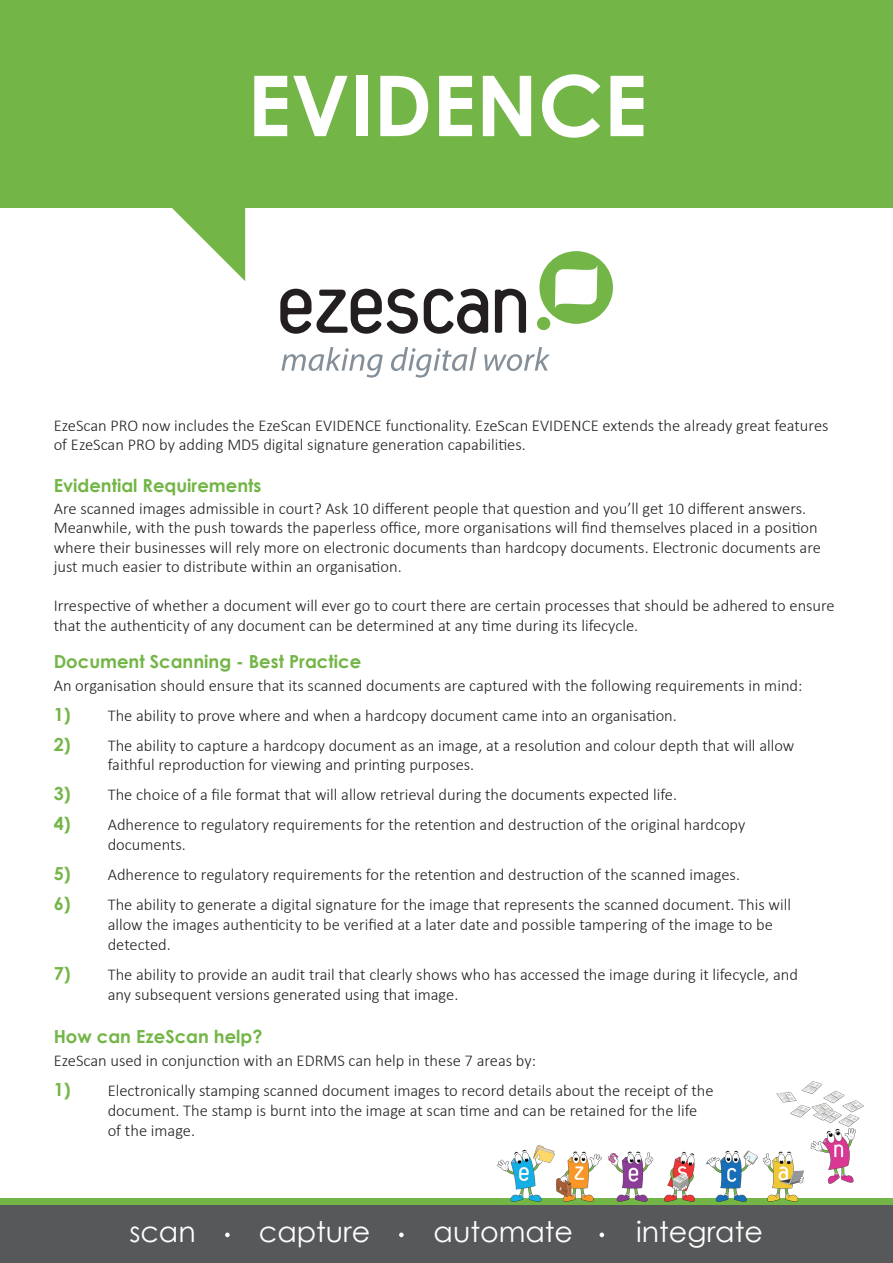
<style>
.page{position:relative;width:893px;height:1263px;background:#fff}
.page>*{position:absolute;margin:0;border:0;box-sizing:border-box;transform-origin:0 0}
.t1{font:700 84px "Century Gothic";color:#fff}
.t2{font:28.5px "Century Gothic";color:#fff}
.t3{font:700 18px "Century Gothic";color:#73b546}
.t4{font:300 16.5px/19.5px "Calibri";color:#231f20}
.s1{font-family:"Century Gothic";font-weight:700;font-size:18px;color:#73b546}
</style>
<div class="page">
<div style="left:0;top:0;width:893px;height:208px;background:#73b546"></div>
<svg style="left:172px;top:208px;width:73px;height:73px"></svg>
<svg style="left:280px;top:289px;width:138px;height:45px"></svg>
<svg style="left:424px;top:289px;width:64px;height:45px"></svg>
<svg style="left:495px;top:289px;width:31px;height:44px"></svg>
<div style="left:539px;top:251px;width:74px;height:73px;background:#73b546;border-radius:50%"></div>
<div style="left:537px;top:317px;width:13px;height:13px;background:#73b546;border-radius:50%"></div>
<svg style="left:555px;top:266px;width:42px;height:42px"></svg>
<svg style="left:281px;top:347px;width:102px;height:31px"></svg>
<svg style="left:391px;top:347px;width:86px;height:31px"></svg>
<svg style="left:484px;top:347px;width:66px;height:24px"></svg>
<div style="left:0;top:1198px;width:893px;height:10px;background:#73b546"></div>
<div style="left:0;top:1205px;width:893px;height:58px;background:#57585a"></div>
<svg style="left:225px;top:1232px;width:5px;height:5px"></svg>
<svg style="left:399px;top:1232px;width:5px;height:5px"></svg>
<svg style="left:600px;top:1232px;width:4px;height:5px"></svg>
<img style="left:497px;top:1081px;width:367px;height:121px">
<p class="t1" style="left:247px;top:53px;width:401px">EVIDENCE</p>
<p class="t4" style="left:54px;top:415px;width:776px">EzeScan PRO now includes the EzeScan EVIDENCE functionality. EzeScan EVIDENCE extends the already great features of EzeScan PRO by adding MD5 digital signature generation capabilities.</p>
<p class="t3" style="left:54px;top:474px;width:209px">Evidential Requirements</p>
<p class="t4" style="left:54px;top:498px;width:754px">Are scanned images admissible in court? Ask 10 different people that question and you’ll get 10 different answers.</p>
<p class="t4" style="left:54px;top:518px;width:769px">Meanwhile, with the push towards the paperless office, more organisations will find themselves placed in a position where their businesses will rely more on electronic documents than hardcopy documents. Electronic documents are just much easier to distribute within an organisation.</p>
<p class="t4" style="left:54px;top:596px;width:782px">Irrespective of whether a document will ever go to court there are certain processes that should be adhered to ensure that the authenticity of any document can be determined at any time during its lifecycle.</p>
<p class="t3" style="left:54px;top:650px;width:309px">Document Scanning - Best Practice</p>
<p class="t4" style="left:54px;top:675px;width:750px">An organisation should ensure that its scanned documents are captured with the following requirements in mind:</p>
<p class="t4" style="left:54px;top:705px;width:625px"><span class="s1">1)</span> The ability to prove where and when a hardcopy document came into an organisation.</p>
<p class="t4" style="left:108px;top:735px;width:688px;text-indent:-54px"><span class="s1">2)</span> The ability to capture a hardcopy document as an image, at a resolution and colour depth that will allow faithful reproduction for viewing and printing purposes.</p>
<p class="t4" style="left:54px;top:785px;width:625px"><span class="s1">3)</span> The choice of a file format that will allow retrieval during the documents expected life.</p>
<p class="t4" style="left:54px;top:815px;width:693px"><span class="s1">4)</span> Adherence to regulatory requirements for the retention and destruction of the original hardcopy</p>
<p class="t4" style="left:108px;top:835px;width:80px">documents.</p>
<p class="t4" style="left:54px;top:865px;width:688px"><span class="s1">5)</span> Adherence to regulatory requirements for the retention and destruction of the scanned images.</p>
<p class="t4" style="left:108px;top:895px;width:685px;text-indent:-54px"><span class="s1">6)</span> The ability to generate a digital signature for the image that represents the scanned document. This will allow the images authenticity to be verified at a later date and possible tampering of the image to be</p>
<p class="t4" style="left:108px;top:934px;width:65px">detected.</p>
<p class="t4" style="left:108px;top:964px;width:692px;text-indent:-54px"><span class="s1">7)</span> The ability to provide an audit trail that clearly shows who has accessed the image during it lifecycle, and any subsequent versions generated using that image.</p>
<p class="t3" style="left:54px;top:1025px;width:210px">How can EzeScan help?</p>
<p class="t4" style="left:54px;top:1050px;width:484px">EzeScan used in conjunction with an EDRMS can help in these 7 areas by:</p>
<p class="t4" style="left:54px;top:1080px;width:661px"><span class="s1">1)</span> Electronically stamping scanned document images to record details about the receipt of the</p>
<p class="t4" style="left:108px;top:1100px;width:591px">document. The stamp is burnt into the image at scan time and can be retained for the life</p>
<p class="t4" style="left:108px;top:1120px;width:89px">of the image.</p>
<p class="t2" style="left:129px;top:1211px;width:68px">scan</p>
<p class="t2" style="left:259px;top:1211px;width:113px">capture</p>
<p class="t2" style="left:434px;top:1211px;width:141px">automate</p>
<p class="t2" style="left:636px;top:1211px;width:128px">integrate</p>
</div>
